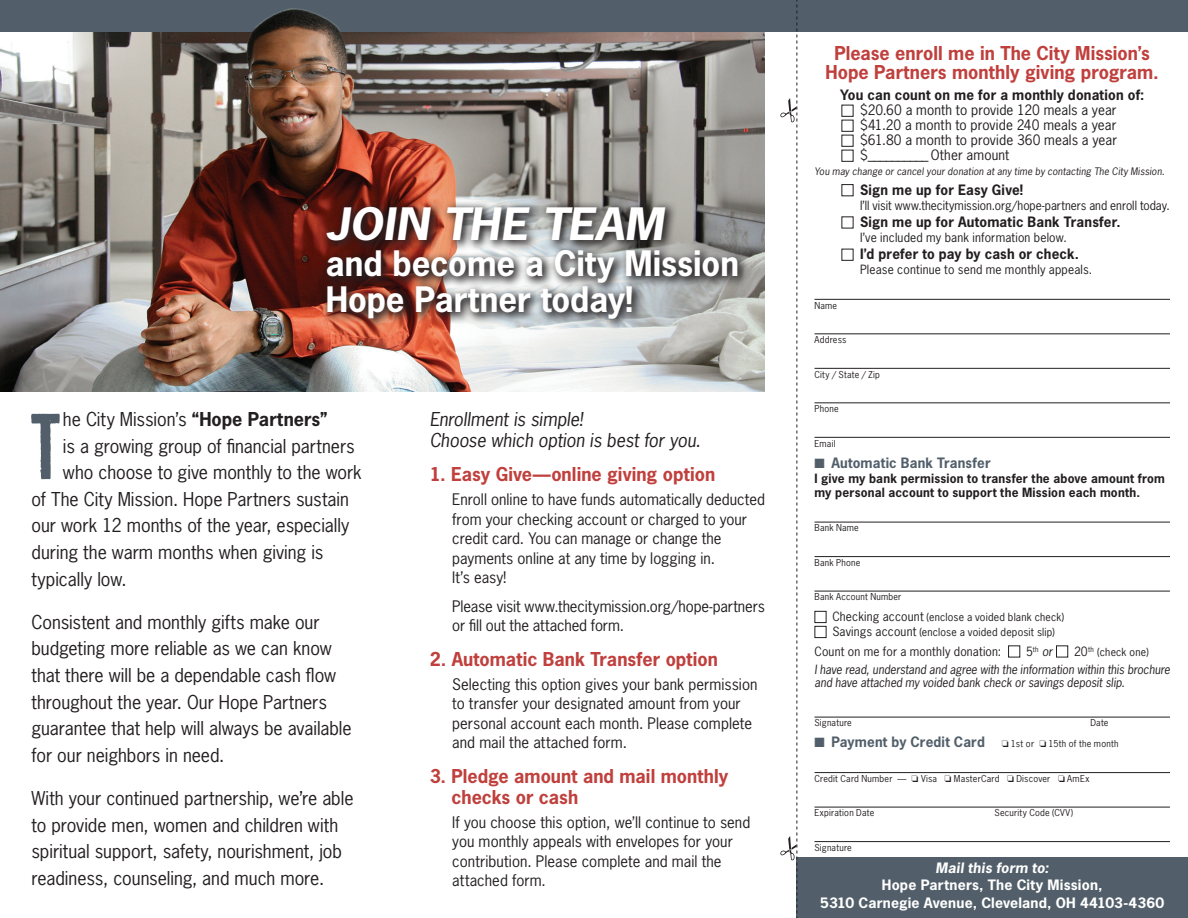
<style>
.page{position:relative;width:1188px;height:918px;background:#fff}
.page>*{position:absolute;margin:0;border:0;box-sizing:border-box;transform-origin:0 0}
.t1{font:93.45px "Prison AOE Unicase";color:#525f6a}
.t2{font:italic 700 42px "News Gothic";color:#fff;scale:1.1 1}
.t3{font:700 33px/36px "News Gothic";color:#fff}
.t4{font:18px/26.7px "News Gothic";letter-spacing:-.005em;color:#231f20}
.t5{font:700 18px/19.5px "News Gothic";color:#c0403d;text-align:center}
.t6{font:italic 18px/21px "News Gothic";color:#231f20}
.t7{font:15px/19.5px "News Gothic";letter-spacing:.005em;color:#231f20}
.t8{font:13.5px "News Gothic";letter-spacing:.01em;color:#231f20}
.t9{font:700 13.5px "News Gothic";letter-spacing:.015em;color:#231f20}
.t10{font:700 13.5px/17.2px "News Gothic";letter-spacing:.015em;color:#fff;text-align:center;scale:1.05 1}
.t11{font:700 13.5px "News Gothic";letter-spacing:.015em;color:#525f6a}
.t12{font:12px "News Gothic";letter-spacing:.01em;color:#231f20}
.t13{font:italic 12px/13.5px "News Gothic";color:#231f20;scale:.96 1}
.t14{font:700 12px/13.5px "News Gothic";letter-spacing:.02em;color:#231f20}
.t15{font:10.5px "News Gothic";letter-spacing:.015em;color:#231f20}
.t16{font:italic 9.75px "News Gothic";letter-spacing:.015em;color:#231f20}
.t17{font:9px "News Gothic";letter-spacing:.025em;color:#231f20}
.t18{font:7.05px "News Gothic";color:#231f20}
.s1{font-weight:700}
.s2{font-size:12px}
.s3{font-style:italic;font-size:12px}
.s4{font-style:italic}
</style>
<div class="page">
<img style="left:0;top:32px;width:765px;height:360px">
<hr style="left:814px;top:299px;width:356px;height:1px;background:#231f20">
<hr style="left:814px;top:333px;width:356px;height:1px;background:#231f20">
<hr style="left:814px;top:368px;width:356px;height:1px;background:#231f20">
<hr style="left:814px;top:402px;width:356px;height:1px;background:#231f20">
<hr style="left:814px;top:437px;width:356px;height:1px;background:#231f20">
<hr style="left:814px;top:522px;width:356px;height:1px;background:#231f20">
<hr style="left:814px;top:556px;width:356px;height:1px;background:#231f20">
<hr style="left:814px;top:591px;width:356px;height:1px;background:#231f20">
<hr style="left:814px;top:717px;width:356px;height:1px;background:#231f20">
<hr style="left:814px;top:772px;width:356px;height:1px;background:#231f20">
<hr style="left:814px;top:807px;width:356px;height:1px;background:#231f20">
<hr style="left:814px;top:841px;width:356px;height:1px;background:#231f20">
<div style="left:842px;top:105px;width:12px;height:12px;border:1px solid #231f20"></div>
<div style="left:842px;top:120px;width:12px;height:12px;border:1px solid #231f20"></div>
<div style="left:842px;top:135px;width:12px;height:12px;border:1px solid #231f20"></div>
<div style="left:842px;top:150px;width:12px;height:12px;border:1px solid #231f20"></div>
<div style="left:842px;top:184px;width:12px;height:12px;border:1px solid #231f20"></div>
<div style="left:842px;top:249px;width:12px;height:12px;border:1px solid #231f20"></div>
<div style="left:814px;top:611px;width:12px;height:12px;border:1px solid #231f20"></div>
<div style="left:814px;top:626px;width:12px;height:12px;border:1px solid #231f20"></div>
<div style="left:1008px;top:645px;width:12px;height:12px;border:1px solid #231f20"></div>
<div style="left:1056px;top:645px;width:12px;height:12px;border:1px solid #231f20"></div>
<img style="left:321px;top:200px;width:429px;height:131px">
<div style="left:0;top:0;width:1188px;height:32px;background:#525f6a"></div>
<div style="left:796px;top:858px;width:392px;height:60px;background:#525f6a"></div>
<svg style="left:780px;top:0;width:17px;height:918px"></svg>
<img style="left:220px;top:8px;width:156px;height:161px">
<p class="t2" style="left:326px;top:196px;width:309px">JOIN THE TEAM</p>
<p class="t3" style="left:326px;top:244px;width:415px">and become a City Mission<br>Hope Partner today!</p>
<p class="t1" style="left:32px;top:388px;width:30px">T</p>
<p class="t4" style="left:63px;top:405px;width:266px">he City Mission’s <span class="s1">“Hope Partners”</span></p>
<p class="t4" style="left:63px;top:432px;width:293px">is a growing group of financial partners</p>
<p class="t4" style="left:63px;top:459px;width:300px">who choose to give monthly to the work</p>
<p class="t4" style="left:32px;top:485px;width:319px">of The City Mission. Hope Partners sustain</p>
<p class="t4" style="left:32px;top:512px;width:319px">our work 12 months of the year, especially</p>
<p class="t4" style="left:32px;top:538px;width:294px">during the warm months when giving is</p>
<p class="t4" style="left:32px;top:565px;width:97px">typically low.</p>
<p class="t4" style="left:32px;top:608px;width:322px">Consistent and monthly gifts make our budgeting more reliable as we can know that there will be a dependable cash flow throughout the year. Our Hope Partners guarantee that help will always be available for our neighbors in need.</p>
<p class="t4" style="left:32px;top:784px;width:324px">With your continued partnership, we’re able to provide men, women and children with spiritual support, safety, nourishment, job readiness, counseling, and much more.</p>
<p class="t6" style="left:430px;top:408px;width:273px">Enrollment is simple!<br>Choose which option is best for you.</p>
<p class="t5" style="left:430px;top:464px;width:287px">1. Easy Give—online giving option</p>
<p class="t7" style="left:452px;top:490px;width:314px">Enroll online to have funds automatically deducted from your checking account or charged to your credit card. You can manage or change the payments online at any time by logging in.<br>It’s easy!</p>
<p class="t7" style="left:452px;top:596px;width:314px">Please visit www.thecitymission.org/hope-partners or fill out the attached form.</p>
<p class="t5" style="left:430px;top:649px;width:290px">2. Automatic Bank Transfer option</p>
<p class="t7" style="left:452px;top:674px;width:307px">Selecting this option gives your bank permission to transfer your designated amount from your personal account each month. Please complete and mail the attached form.</p>
<p class="t5" style="left:452px;top:765px;width:278px;line-height:21px;text-align:left;text-indent:-22px">3. Pledge amount and mail monthly checks or cash</p>
<p class="t7" style="left:452px;top:812px;width:300px">If you choose this option, we’ll continue to send you monthly appeals with envelopes for your contribution. Please complete and mail the attached form.</p>
<p class="t5" style="left:826px;top:43px;width:335px">Please enroll me in The City Mission’s<br>Hope Partners monthly giving program.</p>
<p class="t9" style="left:840px;top:86px;width:306px">You can count on me for a monthly donation of:</p>
<p class="t8" style="left:860px;top:101px;width:258px">$20.60 a month to provide 120 meals a year</p>
<p class="t8" style="left:860px;top:116px;width:258px">$41.20 a month to provide 240 meals a year</p>
<p class="t8" style="left:860px;top:131px;width:259px">$61.80 a month to provide 360 meals a year</p>
<p class="t8" style="left:860px;top:146px;width:151px">$__________ Other amount</p>
<p class="t16" style="left:814px;top:165px;width:352px">You may change or cancel your donation at any time by contacting The City Mission.</p>
<p class="t9" style="left:860px;top:181px;width:165px">Sign me up for Easy Give!</p>
<p class="t12" style="left:860px;top:197px;width:311px">I’ll visit www.thecitymission.org/hope-partners and enroll today.</p>
<p class="t9" style="left:860px;top:213px;width:262px">Sign me up for Automatic Bank Transfer.</p>
<p class="t12" style="left:860px;top:230px;width:208px">I’ve included my bank information below.</p>
<p class="t9" style="left:860px;top:245px;width:220px">I’d prefer to pay by cash or check.</p>
<p class="t12" style="left:860px;top:262px;width:234px">Please continue to send me monthly appeals.</p>
<p class="t17" style="left:814px;top:300px;width:24px">Name</p>
<p class="t17" style="left:814px;top:334px;width:34px">Address</p>
<p class="t17" style="left:814px;top:369px;width:67px">City / State / Zip</p>
<p class="t17" style="left:814px;top:403px;width:26px">Phone</p>
<p class="t17" style="left:814px;top:438px;width:23px">Email</p>
<p class="t11" style="left:814px;top:454px;width:178px">■ Automatic Bank Transfer</p>
<p class="t14" style="left:814px;top:472px;width:352px">I give my bank permission to transfer the above amount from my personal account to support the Mission each month.</p>
<p class="t17" style="left:814px;top:522px;width:46px">Bank Name</p>
<p class="t17" style="left:814px;top:557px;width:47px">Bank Phone</p>
<p class="t17" style="left:814px;top:591px;width:88px">Bank Account Number</p>
<p class="t15" style="left:832px;top:611px;width:233px"><span class="s2">Checking account</span> (enclose a voided blank check)</p>
<p class="t15" style="left:832px;top:626px;width:224px"><span class="s2">Savings account</span> (enclose a voided deposit slip)</p>
<p class="t12" style="left:814px;top:644px;width:188px">Count on me for a monthly donation:</p>
<p class="t18" style="left:1026px;top:645px;width:28px"><span class="s2">5</span>th <span class="s3">or</span></p>
<p class="t15" style="left:1074px;top:645px;width:76px"><span class="s2">20</span><sup>th</sup> (check one)</p>
<p class="t13" style="left:814px;top:662px;width:372px">I have read, understand and agree with the information within this brochure and have attached my voided bank check or savings deposit slip.</p>
<p class="t17" style="left:814px;top:717px;width:39px">Signature</p>
<p class="t17" style="left:1091px;top:717px;width:20px">Date</p>
<p class="t11" style="left:814px;top:733px;width:172px">■ Payment by Credit Card</p>
<p class="t17" style="left:814px;top:773px;width:277px">Credit Card Number — □ Visa □ MasterCard □ Discover □ AmEx</p>
<p class="t17" style="left:814px;top:807px;width:61px">Expiration Date</p>
<p class="t17" style="left:994px;top:807px;width:80px">Security Code (CVV)</p>
<p class="t17" style="left:814px;top:842px;width:39px">Signature</p>
<p class="t17" style="left:1002px;top:738px;width:119px">□ 1st or □ 15th of the month</p>
<p class="t10" style="left:820px;top:859px;width:329px"><span class="s4">Mail this form to:<br></span>Hope Partners, The City Mission,<br>5310 Carnegie Avenue, Cleveland, OH 44103-4360</p>
</div>
